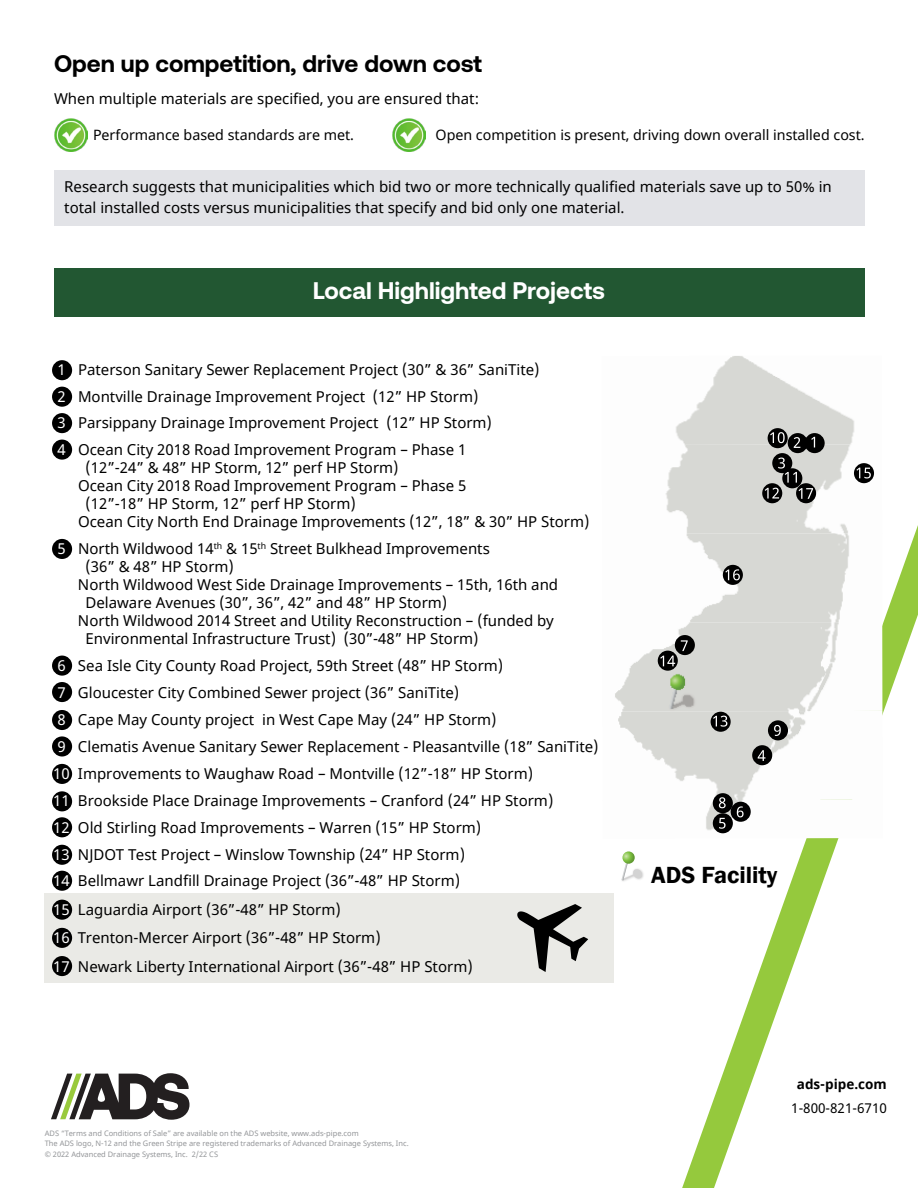
<style>
.page{position:relative;width:918px;height:1188px;background:#fff}
.page>*{position:absolute;margin:0;border:0;box-sizing:border-box;transform-origin:0 0}
.t1{font:700 24px "Aeonik";color:#000}
.t2{font:700 24px "Aeonik";color:#fff}
.t3{font:600 24px "Franklin Gothic";color:#000}
.t4{font:15px/26.8px "Noto Sans";color:#000}
.t5{font:14.25px "Noto Sans";color:#000}
.t6{font:13.5px "Noto Sans";color:#000101}
.t7{font:700 13.5px "Noto Sans";color:#000101}
.t8{font:7.5px/10.5px "Noto Sans";color:#939598}
.s1{color:#fff}
</style>
<div class="page">
<div style="left:44px;top:893px;width:569px;height:90px;background:#eaeae6"></div>
<div style="left:52px;top:791px;width:20px;height:20px;background:#000;border-radius:50%"></div>
<div style="left:52px;top:360px;width:20px;height:20px;background:#000;border-radius:50%"></div>
<div style="left:52px;top:656px;width:20px;height:20px;background:#000;border-radius:50%"></div>
<div style="left:52px;top:845px;width:20px;height:20px;background:#000;border-radius:50%"></div>
<div style="left:52px;top:413px;width:20px;height:20px;background:#000;border-radius:50%"></div>
<div style="left:52px;top:710px;width:20px;height:20px;background:#000;border-radius:50%"></div>
<div style="left:52px;top:900px;width:20px;height:20px;background:#000;border-radius:50%"></div>
<div style="left:52px;top:956px;width:20px;height:20px;background:#000;border-radius:50%"></div>
<div style="left:52px;top:817px;width:20px;height:20px;background:#000;border-radius:50%"></div>
<div style="left:52px;top:387px;width:20px;height:20px;background:#000;border-radius:50%"></div>
<div style="left:52px;top:682px;width:20px;height:20px;background:#000;border-radius:50%"></div>
<div style="left:52px;top:871px;width:20px;height:20px;background:#000;border-radius:50%"></div>
<div style="left:52px;top:928px;width:20px;height:20px;background:#000;border-radius:50%"></div>
<div style="left:52px;top:440px;width:20px;height:20px;background:#000;border-radius:50%"></div>
<div style="left:52px;top:736px;width:20px;height:21px;background:#000;border-radius:50%"></div>
<div style="left:52px;top:764px;width:20px;height:20px;background:#000;border-radius:50%"></div>
<div style="left:52px;top:539px;width:20px;height:20px;background:#000;border-radius:50%"></div>
<svg style="left:51px;top:1073px;width:139px;height:47px"></svg>
<div style="left:54px;top:268px;width:811px;height:49px;background:#225732"></div>
<svg style="left:621px;top:851px;width:12px;height:30px"></svg>
<svg style="left:633px;top:525px;width:285px;height:663px"></svg>
<div style="left:54px;top:171px;width:811px;height:55px;background:#e2e3e7"></div>
<img style="left:54px;top:118px;width:33px;height:33px">
<img style="left:392px;top:118px;width:33px;height:33px">
<img style="left:615px;top:356px;width:268px;height:483px">
<div style="left:796px;top:483px;width:20px;height:20px;background:#000;border-radius:50%"></div>
<div style="left:723px;top:565px;width:20px;height:20px;background:#000;border-radius:50%"></div>
<svg style="left:725px;top:569px;width:15px;height:11px"></svg>
<svg style="left:854px;top:463px;width:20px;height:20px"></svg>
<svg style="left:856px;top:468px;width:15px;height:10px"></svg>
<svg style="left:658px;top:651px;width:20px;height:20px"></svg>
<svg style="left:660px;top:656px;width:15px;height:10px"></svg>
<svg style="left:711px;top:712px;width:20px;height:20px"></svg>
<svg style="left:713px;top:716px;width:14px;height:11px"></svg>
<div style="left:762px;top:483px;width:20px;height:20px;background:#000;border-radius:50%"></div>
<div style="left:768px;top:428px;width:20px;height:20px;background:#000;border-radius:50%"></div>
<svg style="left:770px;top:432px;width:15px;height:11px"></svg>
<div style="left:768px;top:720px;width:20px;height:20px;background:#000;border-radius:50%"></div>
<svg style="left:774px;top:725px;width:7px;height:11px"></svg>
<div style="left:713px;top:793px;width:20px;height:20px;background:#000;border-radius:50%"></div>
<svg style="left:719px;top:797px;width:7px;height:11px"></svg>
<div style="left:675px;top:635px;width:20px;height:20px;background:#000;border-radius:50%"></div>
<svg style="left:681px;top:640px;width:7px;height:11px"></svg>
<div style="left:731px;top:802px;width:20px;height:20px;background:#000;border-radius:50%"></div>
<svg style="left:737px;top:806px;width:7px;height:11px"></svg>
<div style="left:713px;top:813px;width:20px;height:20px;background:#000;border-radius:50%"></div>
<svg style="left:719px;top:818px;width:7px;height:11px"></svg>
<div style="left:752px;top:745px;width:20px;height:20px;background:#000;border-radius:50%"></div>
<svg style="left:758px;top:750px;width:7px;height:11px"></svg>
<svg style="left:772px;top:453px;width:20px;height:20px"></svg>
<svg style="left:765px;top:458px;width:48px;height:41px"></svg>
<div style="left:788px;top:433px;width:20px;height:20px;background:#000;border-radius:50%"></div>
<svg style="left:794px;top:437px;width:6px;height:11px"></svg>
<div style="left:805px;top:433px;width:20px;height:20px;background:#000;border-radius:50%"></div>
<svg style="left:811px;top:437px;width:4px;height:10px"></svg>
<svg style="left:517px;top:904px;width:71px;height:68px"></svg>
<h1 class="t1" style="left:54px;top:50px;width:430px">Open up competition, drive down cost</h1>
<p class="t4" style="left:54px;top:86px;width:427px">When multiple materials are specified, you are ensured that:</p>
<p class="t5" style="left:93px;top:125px;width:263px">Performance based standards are met.</p>
<p class="t5" style="left:436px;top:125px;width:431px">Open competition is present, driving down overall installed cost.</p>
<p class="t4" style="left:64px;top:176px;width:769px;line-height:21px">Research suggests that municipalities which bid two or more technically qualified materials save up to 50% in total installed costs versus municipalities that specify and bid only one material.</p>
<h1 class="t2" style="left:313px;top:277px;width:294px">Local Highlighted Projects</h1>
<p class="t4" style="left:57px;top:356px;width:484px"><span class="s1">1</span> Paterson Sanitary Sewer Replacement Project (30” &amp; 36” SaniTite)<br><span class="s1">2</span> Montville Drainage Improvement Project (12” HP Storm)<br><span class="s1">3</span> Parsippany Drainage Improvement Project (12” HP Storm)<br><span class="s1">4</span> Ocean City 2018 Road Improvement Program – Phase 1</p>
<p class="t4" style="left:86px;top:455px;width:315px">(12”-24” &amp; 48” HP Storm, 12” perf HP Storm)</p>
<p class="t4" style="left:78px;top:473px;width:390px">Ocean City 2018 Road Improvement Program – Phase 5</p>
<p class="t4" style="left:86px;top:491px;width:272px">(12”-18” HP Storm, 12” perf HP Storm)</p>
<p class="t4" style="left:78px;top:509px;width:513px">Ocean City North End Drainage Improvements (12”, 18” &amp; 30” HP Storm)</p>
<p class="t4" style="left:57px;top:536px;width:434px"><span class="s1">5</span> North Wildwood 14<sup>th</sup> &amp; 15<sup>th</sup> Street Bulkhead Improvements</p>
<p class="t4" style="left:85px;top:554px;width:150px">(36” &amp; 48” HP Storm)</p>
<p class="t4" style="left:78px;top:572px;width:482px">North Wildwood West Side Drainage Improvements – 15th, 16th and</p>
<p class="t4" style="left:85px;top:590px;width:363px">Delaware Avenues (30”, 36”, 42” and 48” HP Storm)</p>
<p class="t4" style="left:78px;top:608px;width:477px">North Wildwood 2014 Street and Utility Reconstruction – (funded by</p>
<p class="t4" style="left:85px;top:626px;width:395px">Environmental Infrastructure Trust) (30”-48” HP Storm)</p>
<p class="t4" style="left:53px;top:653px;width:547px"><span class="s1">6</span> Sea Isle City County Road Project, 59th Street (48” HP Storm)<br><span class="s1">7</span> Gloucester City Combined Sewer project (36” SaniTite)<br><span class="s1">8</span> Cape May County project in West Cape May (24” HP Storm)<br><span class="s1">9</span> Clematis Avenue Sanitary Sewer Replacement - Pleasantville (18” SaniTite)<br><span class="s1">10</span> Improvements to Waughaw Road – Montville (12”-18” HP Storm)<br><span class="s1">11</span> Brookside Place Drainage Improvements – Cranford (24” HP Storm)<br><span class="s1">12</span> Old Stirling Road Improvements – Warren (15” HP Storm)<br><span class="s1">13</span> NJDOT Test Project – Winslow Township (24” HP Storm)<br><span class="s1">14</span> Bellmawr Landfill Drainage Project (36”-48” HP Storm)</p>
<p class="t4" style="left:53px;top:896px;width:421px;line-height:28.3px"><span class="s1">15</span> Laguardia Airport (36”-48” HP Storm)<br><span class="s1">16</span> Trenton-Mercer Airport (36”-48” HP Storm)<br><span class="s1">17</span> Newark Liberty International Airport (36”-48” HP Storm)</p>
<p class="t8" style="left:45px;top:1128px;width:366px">ADS “Terms and Conditions of Sale” are available on the ADS website, www.ads-pipe.com<br>The ADS logo, N-12 and the Green Stripe are registered trademarks of Advanced Drainage Systems, Inc. © 2022 Advanced Drainage Systems, Inc. 2/22 CS</p>
<h1 class="t3" style="left:651px;top:861px;width:128px">ADS Facility</h1>
<p class="t7" style="left:797px;top:1075px;width:91px">ads-pipe.com</p>
<p class="t6" style="left:791px;top:1099px;width:97px">1-800-821-6710</p>
</div>
